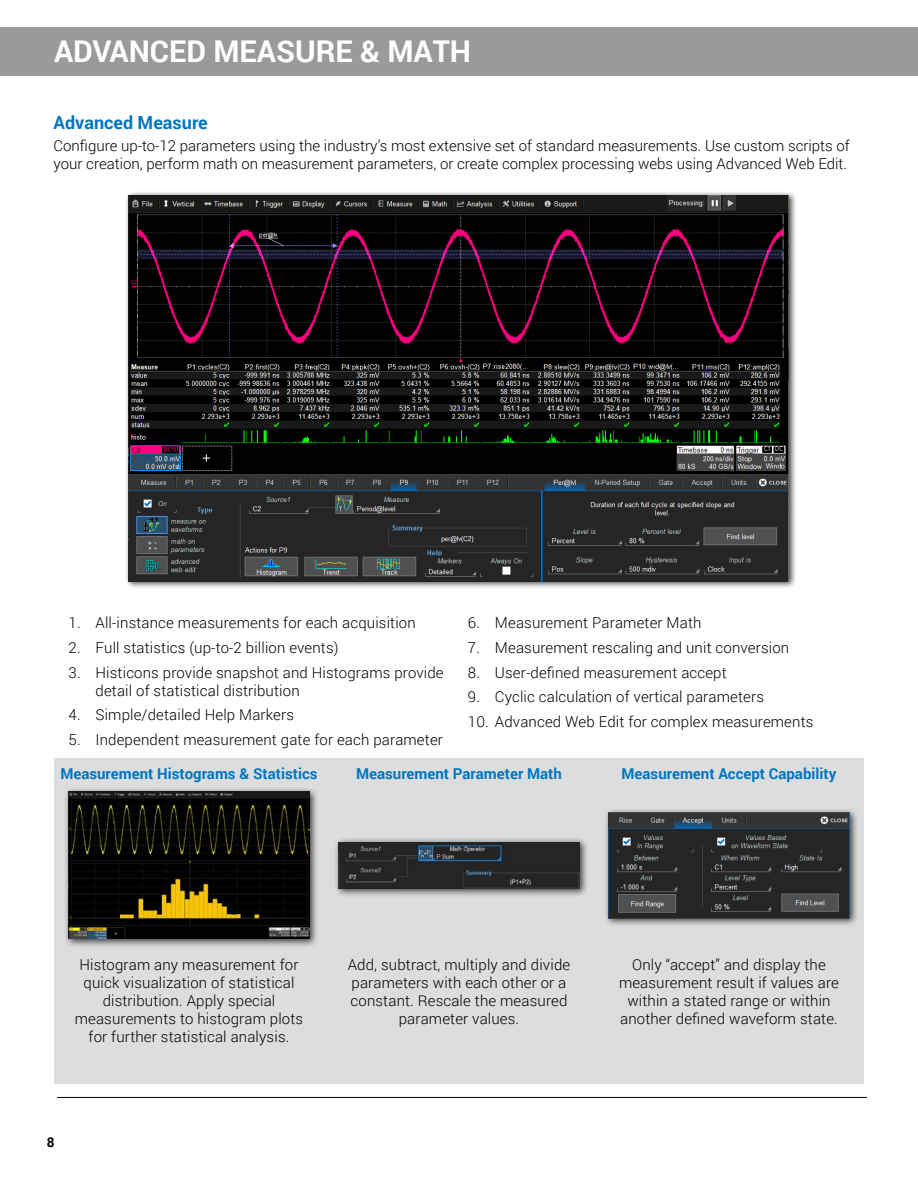
<style>
.page{position:relative;width:918px;height:1188px;background:#fff}
.page>*{position:absolute;margin:0;border:0;box-sizing:border-box;transform-origin:0 0}
.t1{font:700 30px "Roboto";color:#fff}
.t2{font:700 18px "Roboto";color:#0076c0}
.t3{font:300 15px/18px "Roboto";letter-spacing:.01em;color:#000;text-align:center}
.t4{font:700 15px "Roboto";color:#0076c0}
.t5{font:700 13.5px "Roboto";color:#000}
</style>
<div class="page">
<div style="left:0;top:27px;width:918px;height:49px;background:#9a9a9a"></div>
<div style="left:125px;top:191px;width:672px;height:398px;background:#000;opacity:.75"></div>
<img style="left:129px;top:195px;width:660px;height:386px">
<div style="left:54px;top:758px;width:810px;height:326px;background:#dcddde"></div>
<div style="left:64px;top:787px;width:255px;height:161px;background:#000;opacity:.75"></div>
<img style="left:69px;top:792px;width:240px;height:147px">
<div style="left:334px;top:837px;width:255px;height:60px;background:#000;opacity:.75"></div>
<img style="left:339px;top:842px;width:240px;height:47px">
<div style="left:604px;top:807px;width:255px;height:120px;background:#000;opacity:.75"></div>
<img style="left:609px;top:812px;width:240px;height:106px">
<hr style="left:57px;top:1097px;width:810px;height:1px;background:#000">
<h1 class="t1" style="left:54px;top:30px;width:419px">ADVANCED MEASURE &amp; MATH</h1>
<p class="t2" style="left:54px;top:110px;width:156px">Advanced Measure</p>
<p class="t3" style="left:54px;top:136px;width:798px;text-align:left">Configure up-to-12 parameters using the industry’s most extensive set of standard measurements. Use custom scripts of your creation, perform math on measurement parameters, or create complex processing webs using Advanced Web Edit.</p>
<p class="t3" style="left:69px;top:613px;width:349px">1. All-instance measurements for each acquisition</p>
<p class="t3" style="left:69px;top:638px;width:272px">2. Full statistics (up-to-2 billion events)</p>
<p class="t3" style="left:96px;top:663px;width:350px;text-align:left;text-indent:-27px">3. Histicons provide snapshot and Histograms provide detail of statistical distribution</p>
<p class="t3" style="left:69px;top:706px;width:227px">4. Simple/detailed Help Markers</p>
<p class="t3" style="left:69px;top:730px;width:376px">5. Independent measurement gate for each parameter</p>
<p class="t3" style="left:468px;top:613px;width:235px">6. Measurement Parameter Math</p>
<p class="t3" style="left:468px;top:638px;width:323px">7. Measurement rescaling and unit conversion</p>
<p class="t3" style="left:468px;top:663px;width:260px">8. User-defined measurement accept</p>
<p class="t3" style="left:468px;top:688px;width:298px">9. Cyclic calculation of vertical parameters</p>
<p class="t3" style="left:468px;top:712px;width:347px">10. Advanced Web Edit for complex measurements</p>
<p class="t4" style="left:60px;top:763px;width:259px">Measurement Histograms &amp; Statistics</p>
<p class="t4" style="left:356px;top:763px;width:207px">Measurement Parameter Math</p>
<p class="t4" style="left:622px;top:763px;width:216px">Measurement Accept Capability</p>
<p class="t3" style="left:75px;top:955px;width:230px">Histogram any measurement for quick visualization of statistical distribution. Apply special measurements to histogram plots for further statistical analysis.</p>
<p class="t3" style="left:348px;top:955px;width:224px">Add, subtract, multiply and divide parameters with each other or a constant. Rescale the measured parameter values.</p>
<p class="t3" style="left:619px;top:955px;width:221px">Only “accept” and display the measurement result if values are within a stated range or within another defined waveform state.</p>
<p class="t5" style="left:47px;top:1133px;width:9px">8</p>
</div>
